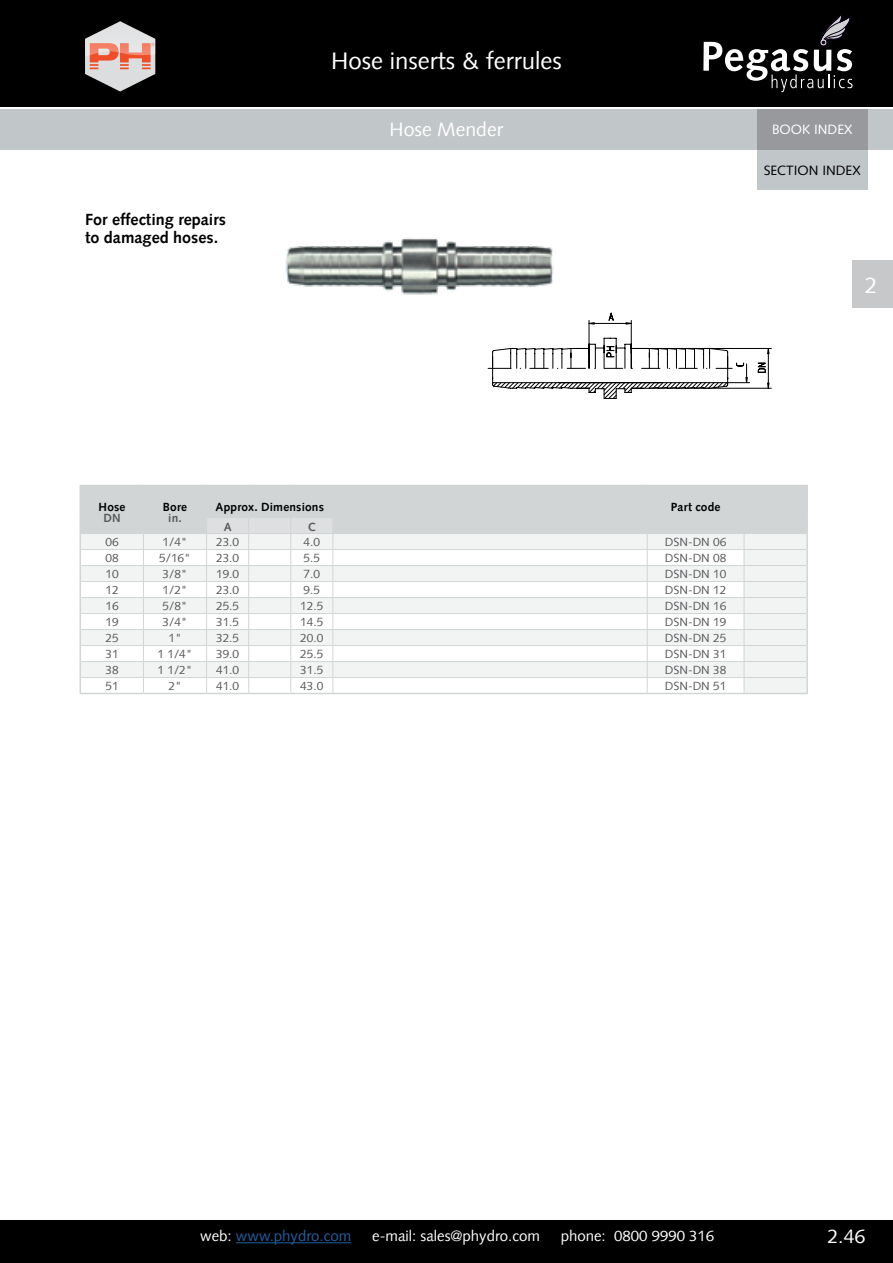
<style>
.page{position:relative;width:893px;height:1263px;background:#fff}
.page>*{position:absolute;margin:0;border:0;box-sizing:border-box;transform-origin:0 0}
.t1{font:24px "Syntax LT";color:#fff}
.t2{font:22.5px "Syntax LT";color:#fff}
.t3{font:19.5px "Syntax LT";color:#fff}
.t4{font:700 16.2px/18px "Syntax LT";color:#000}
.t5{font:15px "Syntax LT";color:#fff}
.t6{font:15px "Syntax LT";color:#215e9e}
.t7{font:13.5px "Syntax LT Std";color:#000}
.t8{font:13.5px "Syntax LT Std";color:#fff}
.t9{font:11.85px "Syntax LT";color:#58595b}
.t10{font:700 11.85px "Syntax LT";letter-spacing:.015em;color:#000}
.t11{font:700 11.85px "Syntax LT";color:#58595b}
.s1{color:#fff}
</style>
<div class="page">
<div style="left:0;top:0;width:893px;height:106px;background:#000"></div>
<div style="left:0;top:1220px;width:893px;height:43px;background:#000"></div>
<hr style="left:236px;top:1242px;width:115px;height:1px;background:#215e9e">
<svg style="left:85px;top:21px;width:70px;height:71px"></svg>
<div style="left:853px;top:260px;width:40px;height:48px;background:#c7c8ca"></div>
<svg style="left:703px;top:13px;width:150px;height:79px"></svg>
<div style="left:0;top:109px;width:893px;height:41px;background:#c1c6c8"></div>
<div style="left:757px;top:150px;width:110px;height:40px;background:#c1c6c8"></div>
<div style="left:757px;top:109px;width:110px;height:41px;background:#97999c"></div>
<hr style="left:768px;top:348px;width:1px;height:40px;background:#000">
<hr style="left:643px;top:348px;width:128px;height:1px;background:#000">
<hr style="left:649px;top:388px;width:122px;height:1px;background:#000">
<svg style="left:757px;top:363px;width:9px;height:10px"></svg>
<svg style="left:488px;top:313px;width:262px;height:86px"></svg>
<img style="left:285px;top:237px;width:269px;height:58px">
<hr style="left:80px;top:693px;width:63px;height:1px;background:#d1d5d6">
<hr style="left:143px;top:693px;width:64px;height:1px;background:#d1d5d6">
<hr style="left:207px;top:693px;width:42px;height:1px;background:#d1d5d6">
<hr style="left:249px;top:693px;width:42px;height:1px;background:#d1d5d6">
<hr style="left:291px;top:693px;width:42px;height:1px;background:#d1d5d6">
<hr style="left:333px;top:693px;width:314px;height:1px;background:#d1d5d6">
<hr style="left:647px;top:693px;width:97px;height:1px;background:#d1d5d6">
<svg style="left:80px;top:485px;width:728px;height:208px"></svg>
<hr style="left:744px;top:693px;width:64px;height:1px;background:#d1d5d6">
<h1 class="t1" style="left:331px;top:47px;width:232px">Hose inserts &amp; ferrules</h1>
<h3 class="t3" style="left:390px;top:118px;width:115px">Hose Mender</h3>
<p class="t8" style="left:772px;top:122px;width:82px">BOOK INDEX</p>
<h3 class="t4" style="left:85px;top:210px;width:142px">For effecting repairs to damaged hoses.</h3>
<p class="t7" style="left:764px;top:162px;width:98px">SECTION INDEX</p>
<h2 class="t2" style="left:865px;top:272px;width:14px">2</h2>
<p class="t10" style="left:99px;top:500px;width:28px">Hose</p>
<p class="t11" style="left:103px;top:511px;width:19px">DN</p>
<p class="t10" style="left:163px;top:500px;width:26px">Bore</p>
<p class="t11" style="left:168px;top:511px;width:15px">in.</p>
<p class="t10" style="left:216px;top:500px;width:110px">Approx. Dimensions</p>
<p class="t10" style="left:671px;top:500px;width:51px">Part code</p>
<p class="t11" style="left:224px;top:520px;width:9px">A</p>
<p class="t11" style="left:308px;top:520px;width:9px">C</p>
<p class="t9" style="left:105px;top:535px;width:15px">06</p>
<p class="t9" style="left:162px;top:535px;width:27px">1/4"</p>
<p class="t9" style="left:216px;top:535px;width:25px">23.0</p>
<p class="t9" style="left:304px;top:535px;width:18px">4.0</p>
<p class="t9" style="left:665px;top:535px;width:63px">DSN-DN 06</p>
<p class="t9" style="left:105px;top:551px;width:15px">08</p>
<p class="t9" style="left:159px;top:551px;width:33px">5/16"</p>
<p class="t9" style="left:216px;top:551px;width:25px">23.0</p>
<p class="t9" style="left:304px;top:551px;width:18px">5.5</p>
<p class="t9" style="left:665px;top:551px;width:63px">DSN-DN 08</p>
<p class="t9" style="left:105px;top:567px;width:15px">10</p>
<p class="t9" style="left:162px;top:567px;width:27px">3/8"</p>
<p class="t9" style="left:216px;top:567px;width:25px">19.0</p>
<p class="t9" style="left:304px;top:567px;width:18px">7.0</p>
<p class="t9" style="left:665px;top:567px;width:63px">DSN-DN 10</p>
<p class="t9" style="left:105px;top:583px;width:15px">12</p>
<p class="t9" style="left:162px;top:583px;width:27px">1/2"</p>
<p class="t9" style="left:216px;top:583px;width:25px">23.0</p>
<p class="t9" style="left:304px;top:583px;width:18px">9.5</p>
<p class="t9" style="left:665px;top:583px;width:63px">DSN-DN 12</p>
<p class="t9" style="left:105px;top:599px;width:15px">16</p>
<p class="t9" style="left:162px;top:599px;width:27px">5/8"</p>
<p class="t9" style="left:216px;top:599px;width:25px">25.5</p>
<p class="t9" style="left:300px;top:599px;width:25px">12.5</p>
<p class="t9" style="left:665px;top:599px;width:63px">DSN-DN 16</p>
<p class="t9" style="left:105px;top:615px;width:15px">19</p>
<p class="t9" style="left:162px;top:615px;width:27px">3/4"</p>
<p class="t9" style="left:216px;top:615px;width:25px">31.5</p>
<p class="t9" style="left:300px;top:615px;width:25px">14.5</p>
<p class="t9" style="left:665px;top:615px;width:63px">DSN-DN 19</p>
<p class="t9" style="left:105px;top:631px;width:15px">25</p>
<p class="t9" style="left:168px;top:631px;width:15px">1"</p>
<p class="t9" style="left:216px;top:631px;width:25px">32.5</p>
<p class="t9" style="left:300px;top:631px;width:25px">20.0</p>
<p class="t9" style="left:665px;top:631px;width:63px">DSN-DN 25</p>
<p class="t9" style="left:105px;top:647px;width:15px">31</p>
<p class="t9" style="left:158px;top:647px;width:36px">1 1/4"</p>
<p class="t9" style="left:216px;top:647px;width:25px">39.0</p>
<p class="t9" style="left:300px;top:647px;width:25px">25.5</p>
<p class="t9" style="left:665px;top:647px;width:63px">DSN-DN 31</p>
<p class="t9" style="left:105px;top:663px;width:15px">38</p>
<p class="t9" style="left:158px;top:663px;width:36px">1 1/2"</p>
<p class="t9" style="left:216px;top:663px;width:25px">41.0</p>
<p class="t9" style="left:300px;top:663px;width:25px">31.5</p>
<p class="t9" style="left:665px;top:663px;width:63px">DSN-DN 38</p>
<p class="t9" style="left:105px;top:678px;width:15px">51</p>
<p class="t9" style="left:168px;top:678px;width:15px">2"</p>
<p class="t9" style="left:216px;top:678px;width:25px">41.0</p>
<p class="t9" style="left:300px;top:678px;width:25px">43.0</p>
<p class="t9" style="left:665px;top:678px;width:63px">DSN-DN 51</p>
<p class="t6" style="left:200px;top:1227px;width:153px"><span class="s1">web:</span> www.phydro.com</p>
<p class="t5" style="left:372px;top:1227px;width:169px">e-mail: sales@phydro.com</p>
<p class="t5" style="left:561px;top:1227px;width:155px">phone: 0800 9990 316</p>
<h3 class="t3" style="left:827px;top:1225px;width:39px">2.46</h3>
</div>
